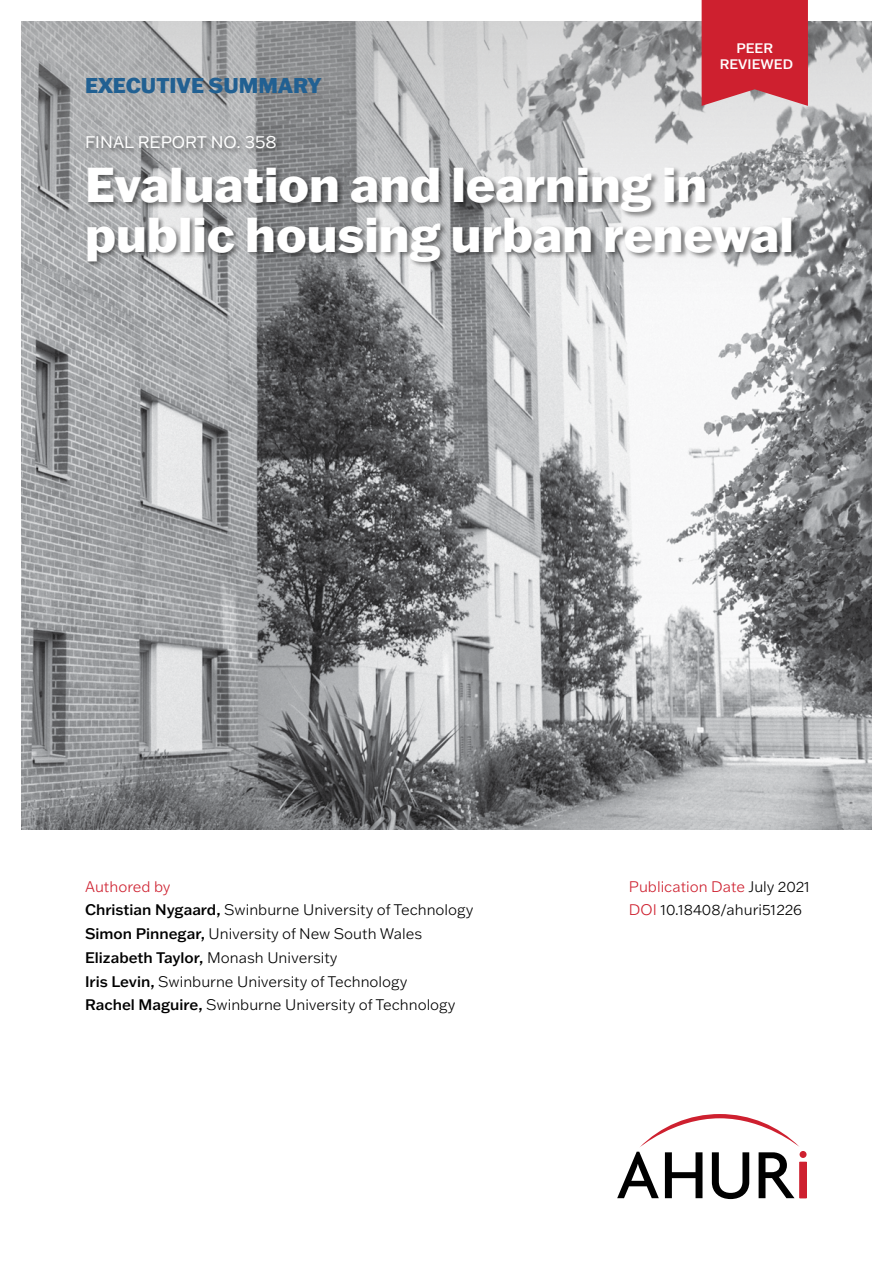
<style>
.page{position:relative;width:893px;height:1263px;background:#fff}
.page>*{position:absolute;margin:0;border:0;box-sizing:border-box;transform-origin:0 0}
.t1{font:800 48px/49.5px "Franklin Gothic ATF";color:#fff}
.t2{font:800 21px "Franklin Gothic ATF";color:#216092}
.t3{font:16.5px "Franklin Gothic ATF";color:#fff}
.t4{font:300 15px/23.7px "Franklin Gothic ATF";color:#000}
.t5{font:500 13.5px/16.2px "Franklin Gothic ATF";color:#fff;text-align:center}
.s1{color:#ce202f}
.s2{font-weight:500}
</style>
<div class="page">
<svg style="left:617px;top:1114px;width:189px;height:85px"></svg>
<img style="left:21px;top:305px;width:851px;height:524px">
<img style="left:21px;top:21px;width:851px;height:284px">
<svg style="left:702px;top:0;width:106px;height:106px;background:#ce2e3c"></svg>
<div style="left:85px;top:135px;width:713px;height:134px;background:#000;opacity:.5"></div>
<h2 class="t2" style="left:85px;top:71px;width:238px">EXECUTIVE SUMMARY</h2>
<p class="t5" style="left:720px;top:39px;width:75px">PEER<br>REVIEWED</p>
<p class="t3" style="left:85px;top:132px;width:193px">FINAL REPORT NO. 358</p>
<h1 class="t1" style="left:85px;top:159px;width:710px">Evaluation and learning in public housing urban renewal</h1>
<p class="t4" style="left:85px;top:874px;width:390px"><span class="s1">Authored by<br></span><span class="s2">Christian Nygaard,</span> Swinburne University of Technology <span class="s2">Simon Pinnegar,</span> University of New South Wales <span class="s2">Elizabeth Taylor,</span> Monash University<br><span class="s2">Iris Levin,</span> Swinburne University of Technology<br><span class="s2">Rachel Maguire,</span> Swinburne University of Technology</p>
<p class="t4" style="left:629px;top:874px;width:183px"><span class="s1">Publication Date</span> July 2021<br><span class="s1">DOI</span> 10.18408/ahuri51226</p>
</div>
